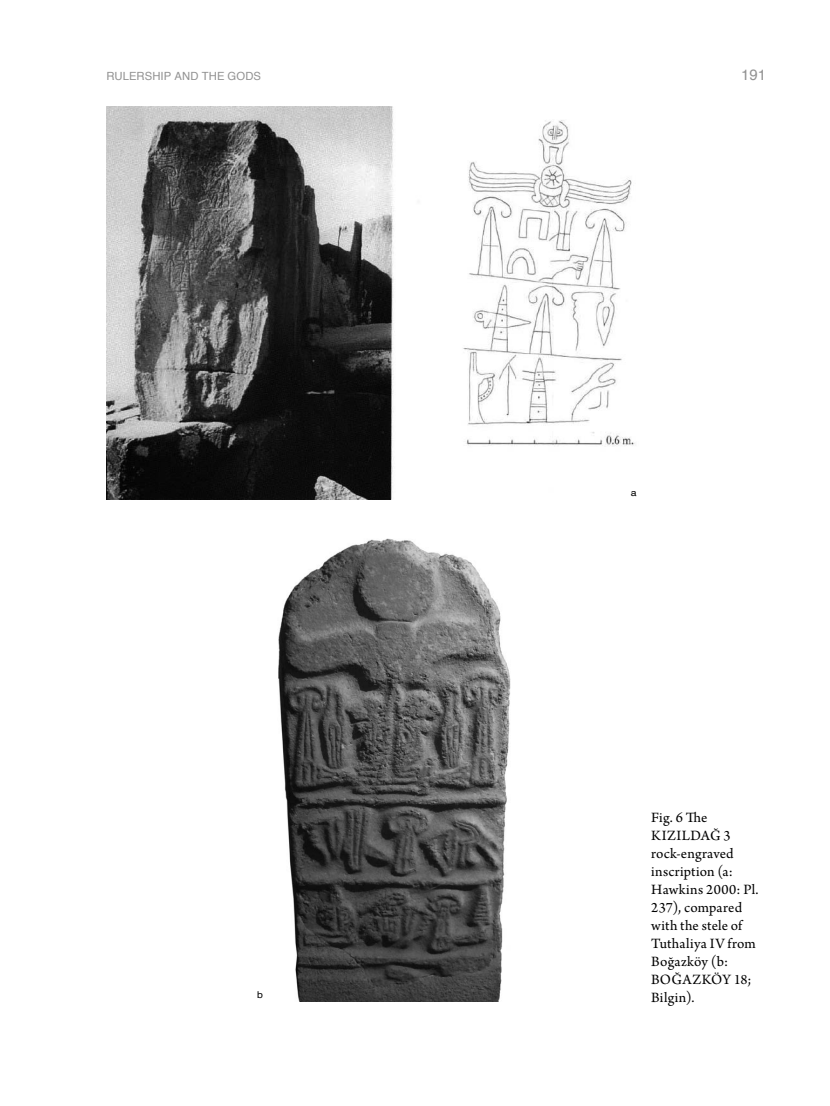
<style>
.page{position:relative;width:830px;height:1106px;background:#fff}
.page>*{position:absolute;margin:0;border:0;box-sizing:border-box;transform-origin:0 0}
.t1{font:15px/18px "Arno Pro";letter-spacing:.015em;color:#000}
.t2{font:15px "Helvetica";color:#929292}
.t3{font:11.25px "Helvetica";letter-spacing:.01em;color:#929292}
.t4{font:9.45px "Helvetica";color:#000;scale:1.11 1}
</style>
<div class="page">
<img style="left:106px;top:106px;width:529px;height:394px">
<img style="left:278px;top:538px;width:233px;height:463px">
<div style="left:629px;top:486px;width:9px;height:14px;background:#fff"></div>
<p class="t3" style="left:106px;top:67px;width:156px">RULERSHIP AND THE GODS</p>
<p class="t2" style="left:740px;top:63px;width:27px">191</p>
<p class="t4" style="left:257px;top:986px;width:7px">b</p>
<p class="t4" style="left:630px;top:485px;width:7px">a</p>
<p class="t1" style="left:651px;top:809px;width:109px">Fig. 6 The<br>KIZILDAĞ 3 rock-engraved inscription (a:<br>Hawkins 2000: Pl.<br>237), compared with the stele of<br>Tuthaliya IV from<br>Boğazköy (b:<br>BOĞAZKÖY 18;<br>Bilgin).</p>
</div>
